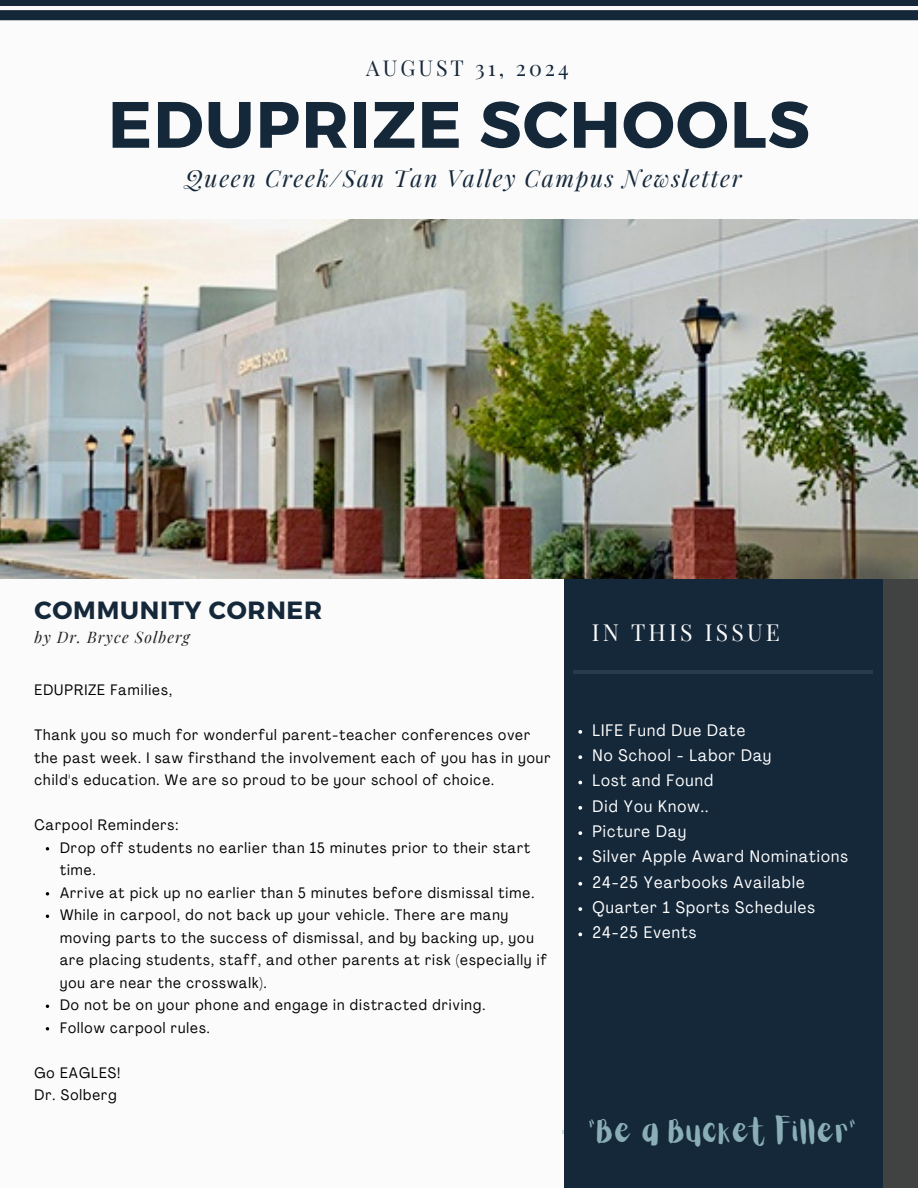
<style>
.page{position:relative;width:918px;height:1188px;background:#fbfbfb}
.page>*{position:absolute;margin:0;border:0;box-sizing:border-box;transform-origin:0 0}
.t1{font:700 65.4px "Montserrat";letter-spacing:.02em;color:#15283a}
.t2{font:27.75px "Aloja Extended";color:#8aaeb8}
.t3{font:700 24.9px "Montserrat";letter-spacing:.03em;color:#15283a}
.t4{font:italic 23.25px "Playfair Display";letter-spacing:.07em;color:#15283a}
.t5{font:22.95px "Playfair Display";letter-spacing:.14em;color:#fbfbfb}
.t6{font:21.45px "Playfair Display";letter-spacing:.14em;color:#15283a}
.t7{font:condensed 16.5px "Agrandir";letter-spacing:.07em;color:#fff}
.t8{font:italic 15.6px "Playfair Display";letter-spacing:.07em;color:#222}
.t9{font:condensed 15px/22.5px "Agrandir";letter-spacing:.07em;color:#000}
</style>
<div class="page">
<div style="left:592px;top:576px;width:326px;height:612px;background:#414343"></div>
<div style="left:564px;top:569px;width:319px;height:619px;background:#15283a"></div>
<hr style="left:573px;top:670px;width:300px;height:4px;background:#263b4c">
<hr style="left:562px;top:1130px;width:268px;height:3px;background:#15283a">
<svg style="left:0;top:10px;width:918px;height:10px;background:#182a3c"></svg>
<div style="left:0;top:0;width:918px;height:6px;background:#15283a"></div>
<img style="left:0;top:219px;width:918px;height:359px">
<svg style="left:578px;top:730px;width:4px;height:4px"></svg>
<svg style="left:578px;top:755px;width:4px;height:4px"></svg>
<svg style="left:578px;top:781px;width:4px;height:3px"></svg>
<svg style="left:578px;top:806px;width:4px;height:4px"></svg>
<svg style="left:578px;top:831px;width:4px;height:4px"></svg>
<svg style="left:578px;top:857px;width:4px;height:3px"></svg>
<svg style="left:578px;top:882px;width:4px;height:4px"></svg>
<svg style="left:578px;top:907px;width:4px;height:4px"></svg>
<svg style="left:578px;top:933px;width:4px;height:3px"></svg>
<h6 class="t6" style="left:366px;top:53px;width:204px">AUGUST 31, 2024</h6>
<p class="t1" style="left:108px;top:82px;width:703px">EDUPRIZE SCHOOLS</p>
<h1 class="t4" style="left:185px;top:162px;width:558px">Queen Creek/San Tan Valley Campus Newsletter</h1>
<p class="t3" style="left:35px;top:594px;width:289px">COMMUNITY CORNER</p>
<p class="t8" style="left:35px;top:627px;width:157px">by Dr. Bryce Solberg</p>
<p class="t5" style="left:592px;top:616px;width:190px">IN THIS ISSUE</p>
<h5 class="t9" style="left:35px;top:680px;width:139px">EDUPRIZE Families,</h5>
<p class="t9" style="left:35px;top:725px;width:517px">Thank you so much for wonderful parent-teacher conferences over the past week. I saw firsthand the involvement each of you has in your child's education. We are so proud to be your school of choice.</p>
<h4 class="t9" style="left:35px;top:815px;width:145px">Carpool Reminders:</h4>
<h2 class="t9" style="left:60px;top:838px;width:472px">Drop off students no earlier than 15 minutes prior to their start time.</h2>
<p class="t9" style="left:60px;top:883px;width:476px">Arrive at pick up no earlier than 5 minutes before dismissal time.</p>
<h3 class="t9" style="left:60px;top:905px;width:488px">While in carpool, do not back up your vehicle. There are many moving parts to the success of dismissal, and by backing up, you are placing students, staff, and other parents at risk (especially if you are near the crosswalk).</h3>
<p class="t9" style="left:60px;top:995px;width:427px">Do not be on your phone and engage in distracted driving.</p>
<p class="t9" style="left:60px;top:1018px;width:151px">Follow carpool rules.</p>
<p class="t9" style="left:35px;top:1063px;width:87px">Go EAGLES!</p>
<p class="t9" style="left:35px;top:1085px;width:84px">Dr. Solberg</p>
<p class="t7" style="left:592px;top:723px;width:155px">LIFE Fund Due Date</p>
<p class="t7" style="left:592px;top:749px;width:181px">No School - Labor Day</p>
<p class="t7" style="left:592px;top:774px;width:122px">Lost and Found</p>
<p class="t7" style="left:592px;top:799px;width:118px">Did You Know..</p>
<p class="t7" style="left:592px;top:825px;width:95px">Picture Day</p>
<p class="t7" style="left:592px;top:850px;width:257px">Silver Apple Award Nominations</p>
<p class="t7" style="left:592px;top:875px;width:214px">24-25 Yearbooks Available</p>
<p class="t7" style="left:592px;top:900px;width:224px">Quarter 1 Sports Schedules</p>
<p class="t7" style="left:592px;top:926px;width:105px">24-25 Events</p>
<p class="t2" style="left:590px;top:1118px;width:269px">"Be a Bucket Filler"</p>
</div>
